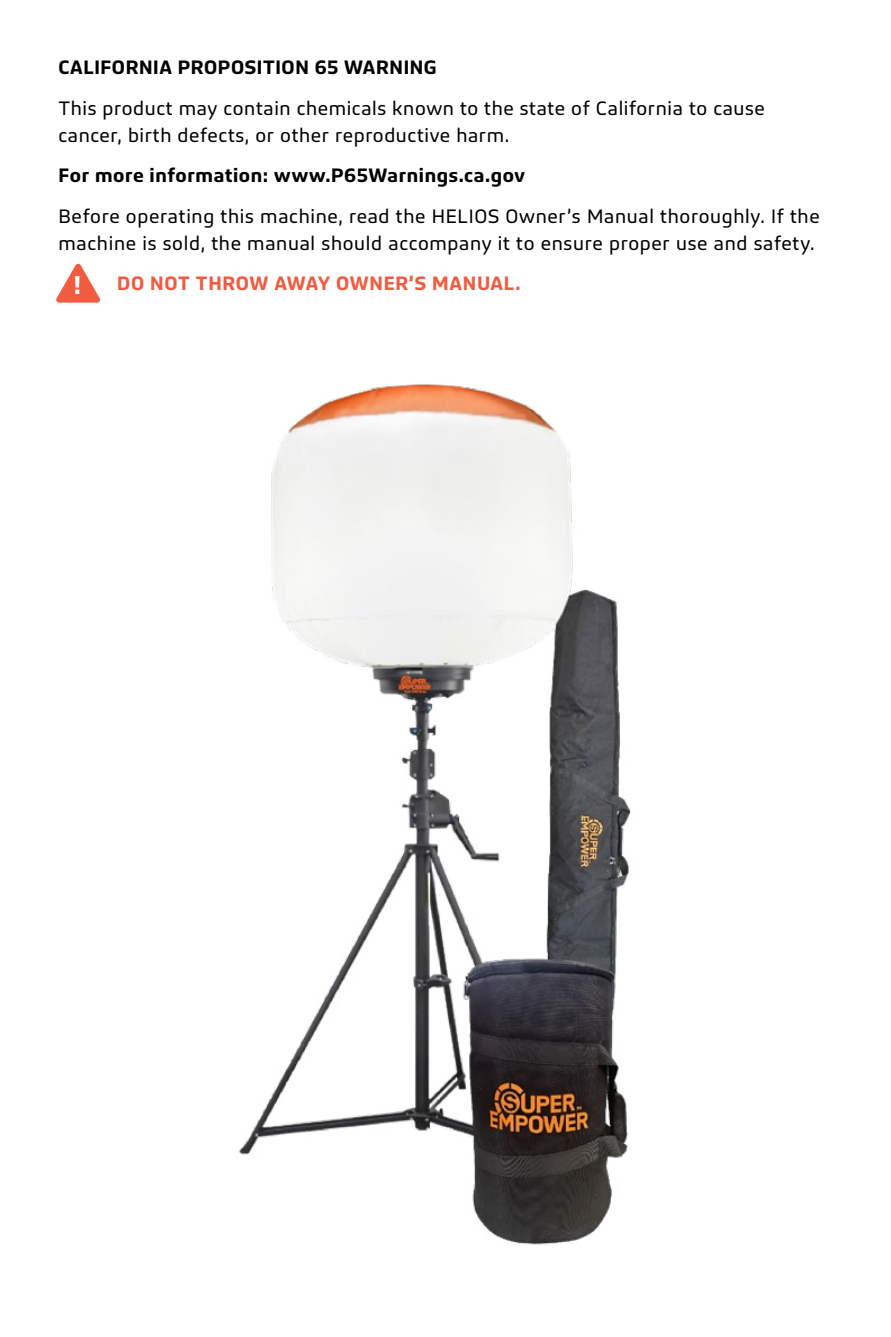
<style>
.page{position:relative;width:891px;height:1337px;background:#fff}
.page>*{position:absolute;margin:0;border:0;box-sizing:border-box;transform-origin:0 0}
.t1{font:600 26.78px "Bega";color:#fff}
.t2{font:20.25px/27px "Bega";letter-spacing:.035em;color:#000}
.t3{font:600 20.25px "Bega";letter-spacing:.03em;color:#000}
.t4{font:600 20.25px "Bega";letter-spacing:.035em;color:#f15b40}
</style>
<div class="page">
<svg style="left:56px;top:263px;width:44px;height:40px"></svg>
<img style="left:238px;top:384px;width:393px;height:861px">
<p class="t3" style="left:58px;top:55px;width:380px">CALIFORNIA PROPOSITION 65 WARNING</p>
<p class="t2" style="left:58px;top:94px;width:708px">This product may contain chemicals known to the state of California to cause cancer, birth defects, or other reproductive harm.</p>
<p class="t3" style="left:58px;top:163px;width:468px">For more information: www.P65Warnings.ca.gov</p>
<p class="t2" style="left:58px;top:202px;width:763px">Before operating this machine, read the HELIOS Owner’s Manual thoroughly. If the machine is sold, the manual should accompany it to ensure proper use and safety.</p>
<p class="t4" style="left:117px;top:271px;width:405px">DO NOT THROW AWAY OWNER’S MANUAL.</p>
<h1 class="t1" style="left:74px;top:269px;width:9px">!</h1>
</div>
